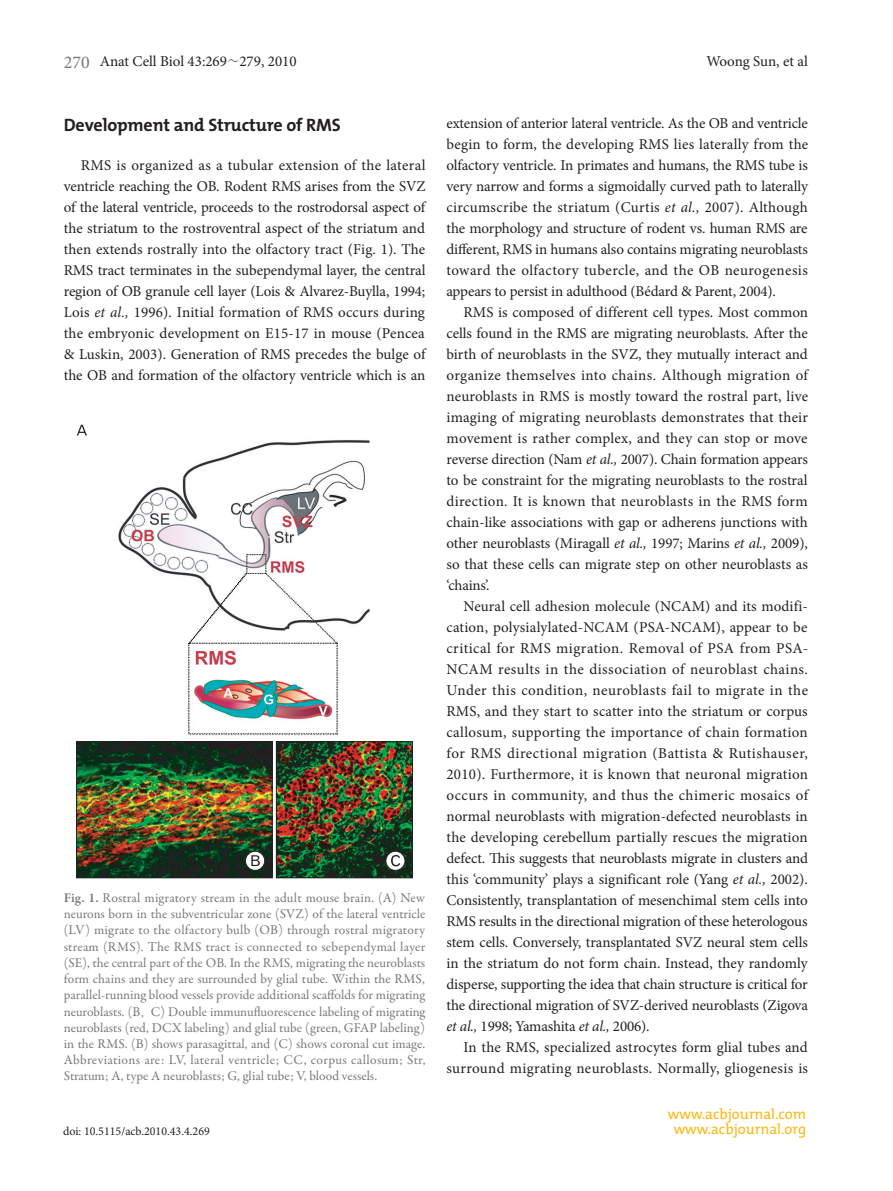
<style>
.page{position:relative;width:893px;height:1191px;background:#fff}
.page>*{position:absolute;margin:0;border:0;box-sizing:border-box;transform-origin:0 0}
.대제목{font:700 18px "The Mix";letter-spacing:-.01em;color:#231f20}
.t1{font:18px "Minion Pro";color:#76787b}
.본문{font:15px/21px "Minion Pro";letter-spacing:.005em;color:#231f20;text-align:justify}
.t2{font:14.7px "The Mix";color:#fcb814}
.캡션{font:13.5px/16.2px "Garamond Premr Pro";color:#76787b;text-align:justify}
.t3{font:12px "Minion Pro";color:#231f20}
.s1{font-family:"YDIY Mj O310"}
.s2{font-style:italic}
.s3{font-weight:600}
.s4{font-family:"Garamond"}
</style>
<div class="page">
<img style="left:118px;top:440px;width:252px;height:296px">
<img style="left:76px;top:741px;width:337px;height:137px">
<svg style="left:245px;top:851px;width:20px;height:19px"></svg>
<div style="left:245px;top:851px;width:20px;height:19px;border:1px solid #231f20;border-radius:50%"></div>
<svg style="left:251px;top:855px;width:9px;height:11px"></svg>
<svg style="left:386px;top:851px;width:19px;height:19px"></svg>
<div style="left:386px;top:851px;width:19px;height:19px;border:1px solid #231f20;border-radius:50%"></div>
<svg style="left:391px;top:855px;width:9px;height:11px"></svg>
<svg style="left:188px;top:554px;width:151px;height:180px"></svg>
<svg style="left:77px;top:425px;width:10px;height:10px"></svg>
<p class="t1" style="left:64px;top:50px;width:27px">270</p>
<p class="본문" style="left:100px;top:50px;width:198px">Anat Cell Biol 43:269<span class="s1">~</span>279, 2010</p>
<p class="본문" style="left:706px;top:50px;width:103px">Woong Sun, et al</p>
<p class="대제목" style="left:64px;top:110px;width:279px">Development and Structure of RMS</p>
<p class="본문" style="left:64px;top:155px;width:363px;text-indent:17px">RMS is organized as a tubular extension of the lateral ventricle reaching the OB. Rodent RMS arises from the SVZ of the lateral ventricle, proceeds to the rostrodorsal aspect of the striatum to the rostroventral aspect of the striatum and then extends rostrally into the olfactory tract (Fig. 1). The RMS tract terminates in the subependymal layer, the central region of OB granule cell layer (Lois &amp; Alvarez-Buylla, 1994; Lois <span class="s2">et al.,</span> 1996). Initial formation of RMS occurs during the embryonic development on E15-17 in mouse (Pencea &amp; Luskin, 2003). Generation of RMS precedes the bulge of the OB and formation of the olfactory ventricle which is an</p>
<p class="캡션" style="left:64px;top:890px;width:363px"><span class="s3">Fig. 1.</span> Rostral migratory stream in the adult mouse brain. (A) New neurons born in the subventricular zone (SVZ) of the lateral ventricle (LV) migrate to the olfactory bulb (OB) through rostral migratory stream (RMS). The RMS tract is connected to sebependymal layer (SE), the central part of the OB. In the RMS, migrating the neuroblasts form chains and they are surrounded by glial tube. Within the RMS, parallel<span class="s4">-</span>running blood vessels provide additional scaffolds for migrating neuroblasts. (B<span class="s1">,</span> C) Double immunufluorescence labeling of migrating neuroblasts (red, DCX labeling) and glial tube (green, GFAP labeling) in the RMS. (B) shows parasagittal, and (C) shows coronal cut image.<br>Abbreviations are: LV, lateral ventricle; CC, corpus callosum; Str, Stratum; A, type A neuroblasts; G, glial tube; V, blood vessels.</p>
<p class="본문" style="left:446px;top:113px;width:363px">extension of anterior lateral ventricle. As the OB and ventricle begin to form, the developing RMS lies laterally from the olfactory ventricle. In primates and humans, the RMS tube is very narrow and forms a sigmoidally curved path to laterally circumscribe the striatum (Curtis <span class="s2">et al.,</span> 2007). Although the morphology and structure of rodent vs. human RMS are different, RMS in humans also contains migrating neuroblasts toward the olfactory tubercle, and the OB neurogenesis appears to persist in adulthood (Bédard &amp; Parent, 2004).</p>
<p class="본문" style="left:446px;top:302px;width:363px;text-indent:17px">RMS is composed of different cell types. Most common cells found in the RMS are migrating neuroblasts. After the birth of neuroblasts in the SVZ, they mutually interact and organize themselves into chains. Although migration of neuroblasts in RMS is mostly toward the rostral part, live imaging of migrating neuroblasts demonstrates that their movement is rather complex, and they can stop or move reverse direction (Nam <span class="s2">et al.,</span> 2007). Chain formation appears to be constraint for the migrating neuroblasts to the rostral direction. It is known that neuroblasts in the RMS form chain-like associations with gap or adherens junctions with other neuroblasts (Miragall <span class="s2">et al.,</span> 1997; Marins <span class="s2">et al.,</span> 2009), so that these cells can migrate step on other neuroblasts as ‘chains’.</p>
<p class="본문" style="left:446px;top:596px;width:363px;text-align:left;text-indent:17px">Neural cell adhesion molecule (NCAM) and its modifi&shy;cation, polysialylated-NCAM (PSA-NCAM), appear to be critical for RMS migration. Removal of PSA from PSA-NCAM results in the dissociation of neuroblast chains.<br>Under this condition, neuroblasts fail to migrate in the RMS, and they start to scatter into the striatum or corpus callosum, supporting the importance of chain formation for RMS directional migration (Battista &amp; Rutishauser, 2010). Furthermore, it is known that neuronal migration occurs in community, and thus the chimeric mosaics of normal neuroblasts with migration-defected neuroblasts in the developing cerebellum partially rescues the migration defect. This suggests that neuroblasts migrate in clusters and this ‘community’ plays a significant role (Yang <span class="s2">et al.,</span> 2002).<br>Consistently, transplantation of mesenchimal stem cells into RMS results in the directional migration of these heterologous stem cells. Conversely, transplantated SVZ neural stem cells in the striatum do not form chain. Instead, they randomly disperse, supporting the idea that chain structure is critical for the directional migration of SVZ-derived neuroblasts (Zigova <span class="s2">et al.,</span> 1998; Yamashita <span class="s2">et al.,</span> 2006).</p>
<p class="본문" style="left:446px;top:1037px;width:363px;text-align:right">In the RMS, specialized astrocytes form glial tubes and surround migrating neuroblasts. Normally, gliogenesis is</p>
<p class="t2" style="left:668px;top:1102px;width:140px">www.acbjournal.com</p>
<p class="t3" style="left:63px;top:1123px;width:148px">doi: 10.5115/acb.2010.43.4.269</p>
<p class="t2" style="left:674px;top:1117px;width:134px">www.acbjournal.org</p>
</div>
